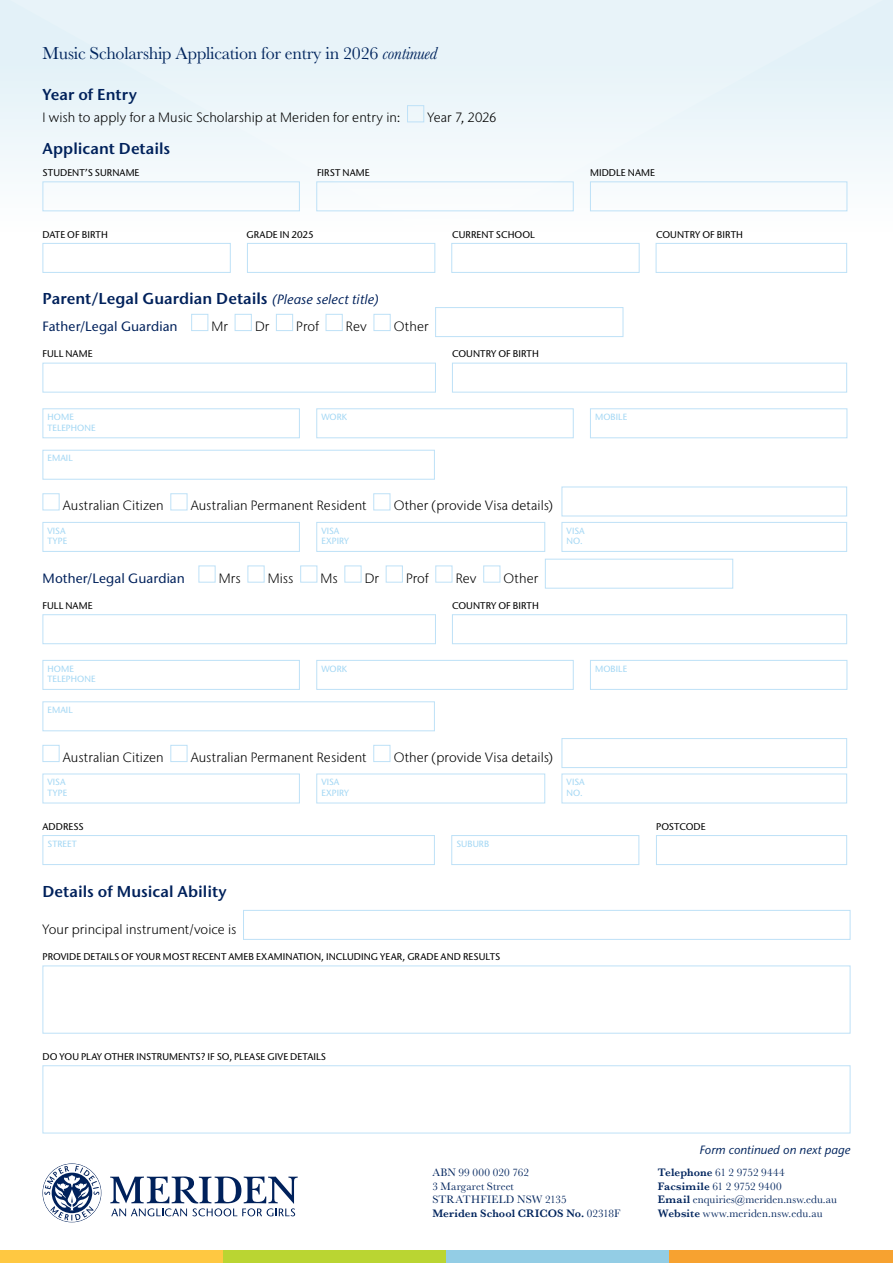
<style>
.page{position:relative;width:893px;height:1263px;background:#fff}
.page>*{position:absolute;margin:0;border:0;box-sizing:border-box;transform-origin:0 0}
.t1{font:18px "Baskerville";letter-spacing:-.015em;color:#00245d}
.Body_Copy{font:600 15.75px "Stone Sans ITC Std";color:#00215b}
.Body_Copy-2{font:300 13.5px "Stone Sans IIITC Std";letter-spacing:.005em;color:#000}
.Body_Copy-3{font:500 13.5px "Stone Sans ITC Std";letter-spacing:.01em;color:#00215b}
.t2{font:italic 500 12px "Stone Sans ITC Std";color:#00245d}
.t3{font:11.25px/13.5px "Baskerville";letter-spacing:.01em;color:#00245d}
.Small_Caps_Copy{font:500 9.75px "Stone Sans ITC Std";letter-spacing:.005em;color:#000}
.Small_Caps_Copy-2{font:500 9px/10.8px "Stone Sans ITC Std";letter-spacing:.01em;color:#a3d7f4}
.s1{font-style:italic}
.s2{font-weight:500;font-style:italic;font-size:13.5px}
.s3{font-weight:600}
</style>
<div class="page">
<div style="left:0;top:1251px;width:223px;height:12px;background:#ffc841"></div>
<div style="left:223px;top:1251px;width:223px;height:12px;background:#bad532"></div>
<div style="left:446px;top:1251px;width:224px;height:12px;background:#93cde5"></div>
<div style="left:670px;top:1251px;width:223px;height:12px;background:#f7a230"></div>
<svg style="left:0;top:0;width:893px;height:212px;fill:#ebf5fa"></svg>
<svg style="left:43px;top:1163px;width:58px;height:59px"></svg>
<svg style="left:110px;top:1176px;width:188px;height:40px"></svg>
<div style="left:407px;top:105px;width:17px;height:17px;border:1px solid #bee1f7"></div>
<div style="left:43px;top:181px;width:257px;height:30px;border:1px solid #bee1f7"></div>
<div style="left:316px;top:181px;width:258px;height:30px;border:1px solid #bee1f7"></div>
<div style="left:590px;top:181px;width:257px;height:30px;border:1px solid #bee1f7"></div>
<div style="left:43px;top:243px;width:188px;height:30px;border:1px solid #bee1f7"></div>
<div style="left:247px;top:243px;width:188px;height:30px;border:1px solid #bee1f7"></div>
<div style="left:451px;top:243px;width:188px;height:30px;border:1px solid #bee1f7"></div>
<div style="left:656px;top:243px;width:191px;height:30px;border:1px solid #bee1f7"></div>
<div style="left:191px;top:314px;width:17px;height:17px;border:1px solid #bee1f7"></div>
<div style="left:235px;top:314px;width:17px;height:17px;border:1px solid #bee1f7"></div>
<div style="left:276px;top:314px;width:17px;height:17px;border:1px solid #bee1f7"></div>
<div style="left:326px;top:314px;width:17px;height:17px;border:1px solid #bee1f7"></div>
<div style="left:374px;top:314px;width:17px;height:17px;border:1px solid #bee1f7"></div>
<div style="left:435px;top:307px;width:188px;height:30px;border:1px solid #bee1f7"></div>
<div style="left:43px;top:363px;width:393px;height:29px;border:1px solid #bee1f7"></div>
<div style="left:452px;top:363px;width:395px;height:29px;border:1px solid #bee1f7"></div>
<div style="left:43px;top:408px;width:257px;height:30px;border:1px solid #bee1f7"></div>
<div style="left:316px;top:408px;width:258px;height:30px;border:1px solid #bee1f7"></div>
<div style="left:590px;top:408px;width:257px;height:30px;border:1px solid #bee1f7"></div>
<div style="left:43px;top:450px;width:392px;height:30px;border:1px solid #bee1f7"></div>
<div style="left:43px;top:493px;width:17px;height:17px;border:1px solid #bee1f7"></div>
<div style="left:170px;top:493px;width:17px;height:17px;border:1px solid #bee1f7"></div>
<div style="left:373px;top:493px;width:17px;height:17px;border:1px solid #bee1f7"></div>
<div style="left:562px;top:487px;width:285px;height:29px;border:1px solid #bee1f7"></div>
<div style="left:43px;top:522px;width:257px;height:30px;border:1px solid #bee1f7"></div>
<div style="left:316px;top:522px;width:229px;height:30px;border:1px solid #bee1f7"></div>
<div style="left:562px;top:522px;width:285px;height:30px;border:1px solid #bee1f7"></div>
<div style="left:198px;top:565px;width:18px;height:17px;border:1px solid #bee1f7"></div>
<div style="left:248px;top:565px;width:17px;height:17px;border:1px solid #bee1f7"></div>
<div style="left:300px;top:565px;width:17px;height:17px;border:1px solid #bee1f7"></div>
<div style="left:344px;top:565px;width:17px;height:17px;border:1px solid #bee1f7"></div>
<div style="left:386px;top:565px;width:17px;height:17px;border:1px solid #bee1f7"></div>
<div style="left:435px;top:565px;width:17px;height:17px;border:1px solid #bee1f7"></div>
<div style="left:483px;top:565px;width:17px;height:17px;border:1px solid #bee1f7"></div>
<div style="left:545px;top:559px;width:188px;height:29px;border:1px solid #bee1f7"></div>
<div style="left:43px;top:614px;width:393px;height:30px;border:1px solid #bee1f7"></div>
<div style="left:452px;top:614px;width:395px;height:30px;border:1px solid #bee1f7"></div>
<div style="left:43px;top:660px;width:257px;height:30px;border:1px solid #bee1f7"></div>
<div style="left:316px;top:660px;width:258px;height:30px;border:1px solid #bee1f7"></div>
<div style="left:590px;top:660px;width:257px;height:30px;border:1px solid #bee1f7"></div>
<div style="left:43px;top:701px;width:392px;height:30px;border:1px solid #bee1f7"></div>
<div style="left:43px;top:745px;width:17px;height:17px;border:1px solid #bee1f7"></div>
<div style="left:170px;top:745px;width:17px;height:17px;border:1px solid #bee1f7"></div>
<div style="left:373px;top:745px;width:17px;height:17px;border:1px solid #bee1f7"></div>
<div style="left:562px;top:738px;width:285px;height:30px;border:1px solid #bee1f7"></div>
<div style="left:43px;top:774px;width:257px;height:29px;border:1px solid #bee1f7"></div>
<div style="left:316px;top:774px;width:229px;height:29px;border:1px solid #bee1f7"></div>
<div style="left:562px;top:774px;width:285px;height:29px;border:1px solid #bee1f7"></div>
<div style="left:43px;top:835px;width:392px;height:30px;border:1px solid #bee1f7"></div>
<div style="left:451px;top:835px;width:188px;height:30px;border:1px solid #bee1f7"></div>
<div style="left:656px;top:835px;width:191px;height:30px;border:1px solid #bee1f7"></div>
<div style="left:243px;top:910px;width:607px;height:30px;border:1px solid #bee1f7"></div>
<div style="left:43px;top:965px;width:807px;height:68px;border:1px solid #bee1f7"></div>
<div style="left:43px;top:1065px;width:807px;height:68px;border:1px solid #bee1f7"></div>
<h1 class="t1" style="left:43px;top:41px;width:396px">Music Scholarship Application for entry in 2026 <span class="s1">continued</span></h1>
<p class="Body_Copy" style="left:43px;top:85px;width:96px">Year of Entry</p>
<p class="Body_Copy-2" style="left:43px;top:109px;width:359px">I wish to apply for a Music Scholarship at Meriden for entry in:</p>
<p class="Body_Copy-2" style="left:427px;top:109px;width:71px">Year 7, 2026</p>
<p class="Body_Copy" style="left:43px;top:139px;width:129px">Applicant Details</p>
<p class="Small_Caps_Copy" style="left:43px;top:167px;width:98px">STUDENT’S SURNAME</p>
<p class="Small_Caps_Copy" style="left:317px;top:167px;width:54px">FIRST NAME</p>
<p class="Small_Caps_Copy" style="left:590px;top:167px;width:66px">MIDDLE NAME</p>
<p class="Small_Caps_Copy" style="left:43px;top:228px;width:67px">DATE OF BIRTH</p>
<p class="Small_Caps_Copy" style="left:247px;top:228px;width:69px">GRADE IN 2025</p>
<p class="Small_Caps_Copy" style="left:452px;top:228px;width:84px">CURRENT SCHOOL</p>
<p class="Small_Caps_Copy" style="left:656px;top:228px;width:88px">COUNTRY OF BIRTH</p>
<p class="Body_Copy" style="left:43px;top:289px;width:338px">Parent/Legal Guardian Details <span class="s2">(Please select title)</span></p>
<p class="Body_Copy-3" style="left:43px;top:318px;width:137px">Father/Legal Guardian</p>
<p class="Body_Copy-2" style="left:212px;top:318px;width:18px">Mr</p>
<p class="Body_Copy-2" style="left:255px;top:318px;width:16px">Dr</p>
<p class="Body_Copy-2" style="left:296px;top:318px;width:24px">Prof</p>
<p class="Body_Copy-2" style="left:346px;top:318px;width:22px">Rev</p>
<p class="Body_Copy-2" style="left:394px;top:318px;width:36px">Other</p>
<p class="Small_Caps_Copy" style="left:43px;top:348px;width:52px">FULL NAME</p>
<p class="Small_Caps_Copy" style="left:452px;top:348px;width:88px">COUNTRY OF BIRTH</p>
<p class="Small_Caps_Copy-2" style="left:48px;top:411px;width:50px">HOME<br>TELEPHONE</p>
<p class="Small_Caps_Copy-2" style="left:321px;top:411px;width:27px">WORK</p>
<p class="Small_Caps_Copy-2" style="left:595px;top:411px;width:34px">MOBILE</p>
<p class="Small_Caps_Copy-2" style="left:48px;top:453px;width:27px">EMAIL</p>
<p class="Body_Copy-2" style="left:63px;top:498px;width:102px">Australian Citizen</p>
<p class="Body_Copy-2" style="left:191px;top:498px;width:177px">Australian Permanent Resident</p>
<p class="Body_Copy-2" style="left:394px;top:498px;width:161px">Other (provide Visa details)</p>
<p class="Small_Caps_Copy-2" style="left:48px;top:525px;width:21px">VISA<br>TYPE</p>
<p class="Small_Caps_Copy-2" style="left:321px;top:525px;width:29px">VISA<br>EXPIRY</p>
<p class="Small_Caps_Copy-2" style="left:567px;top:525px;width:20px">VISA<br>NO.</p>
<p class="Body_Copy-3" style="left:43px;top:569px;width:144px">Mother/Legal Guardian</p>
<p class="Body_Copy-2" style="left:219px;top:570px;width:23px">Mrs</p>
<p class="Body_Copy-2" style="left:268px;top:570px;width:27px">Miss</p>
<p class="Body_Copy-2" style="left:321px;top:570px;width:19px">Ms</p>
<p class="Body_Copy-2" style="left:365px;top:570px;width:16px">Dr</p>
<p class="Body_Copy-2" style="left:406px;top:570px;width:24px">Prof</p>
<p class="Body_Copy-2" style="left:456px;top:570px;width:22px">Rev</p>
<p class="Body_Copy-2" style="left:504px;top:570px;width:36px">Other</p>
<p class="Small_Caps_Copy" style="left:43px;top:600px;width:52px">FULL NAME</p>
<p class="Small_Caps_Copy" style="left:452px;top:600px;width:88px">COUNTRY OF BIRTH</p>
<p class="Small_Caps_Copy-2" style="left:48px;top:663px;width:50px">HOME<br>TELEPHONE</p>
<p class="Small_Caps_Copy-2" style="left:321px;top:663px;width:27px">WORK</p>
<p class="Small_Caps_Copy-2" style="left:595px;top:663px;width:34px">MOBILE</p>
<p class="Small_Caps_Copy-2" style="left:48px;top:704px;width:27px">EMAIL</p>
<p class="Body_Copy-2" style="left:63px;top:749px;width:102px">Australian Citizen</p>
<p class="Body_Copy-2" style="left:191px;top:749px;width:177px">Australian Permanent Resident</p>
<p class="Body_Copy-2" style="left:394px;top:749px;width:161px">Other (provide Visa details)</p>
<p class="Small_Caps_Copy-2" style="left:48px;top:777px;width:21px">VISA<br>TYPE</p>
<p class="Small_Caps_Copy-2" style="left:321px;top:777px;width:29px">VISA<br>EXPIRY</p>
<p class="Small_Caps_Copy-2" style="left:567px;top:777px;width:20px">VISA<br>NO.</p>
<p class="Small_Caps_Copy" style="left:43px;top:820px;width:43px">ADDRESS</p>
<p class="Small_Caps_Copy" style="left:656px;top:820px;width:51px">POSTCODE</p>
<p class="Small_Caps_Copy-2" style="left:48px;top:838px;width:31px">STREET</p>
<p class="Small_Caps_Copy-2" style="left:456px;top:838px;width:34px">SUBURB</p>
<p class="Body_Copy" style="left:43px;top:881px;width:186px">Details of Musical Ability</p>
<p class="Body_Copy-2" style="left:43px;top:921px;width:196px">Your principal instrument/voice is</p>
<p class="Small_Caps_Copy" style="left:43px;top:951px;width:459px">PROVIDE DETAILS OF YOUR MOST RECENT AMEB EXAMINATION, INCLUDING YEAR, GRADE AND RESULTS</p>
<p class="Small_Caps_Copy" style="left:43px;top:1051px;width:285px">DO YOU PLAY OTHER INSTRUMENTS? IF SO, PLEASE GIVE DETAILS</p>
<p class="t2" style="left:699px;top:1142px;width:153px">Form continued on next page</p>
<p class="t3" style="left:432px;top:1166px;width:190px">ABN 99 000 020 762<br>3 Margaret Street<br>STRATHFIELD NSW 2135<br><span class="s3">Meriden School CRICOS No.</span> 02318F</p>
<p class="t3" style="left:658px;top:1166px;width:180px"><span class="s3">Telephone</span> 61 2 9752 9444<br><span class="s3">Facsimile</span> 61 2 9752 9400<br><span class="s3">Email</span> enquiries@meriden.nsw.edu.au<br><span class="s3">Website</span> www.meriden.nsw.edu.au</p>
</div>
